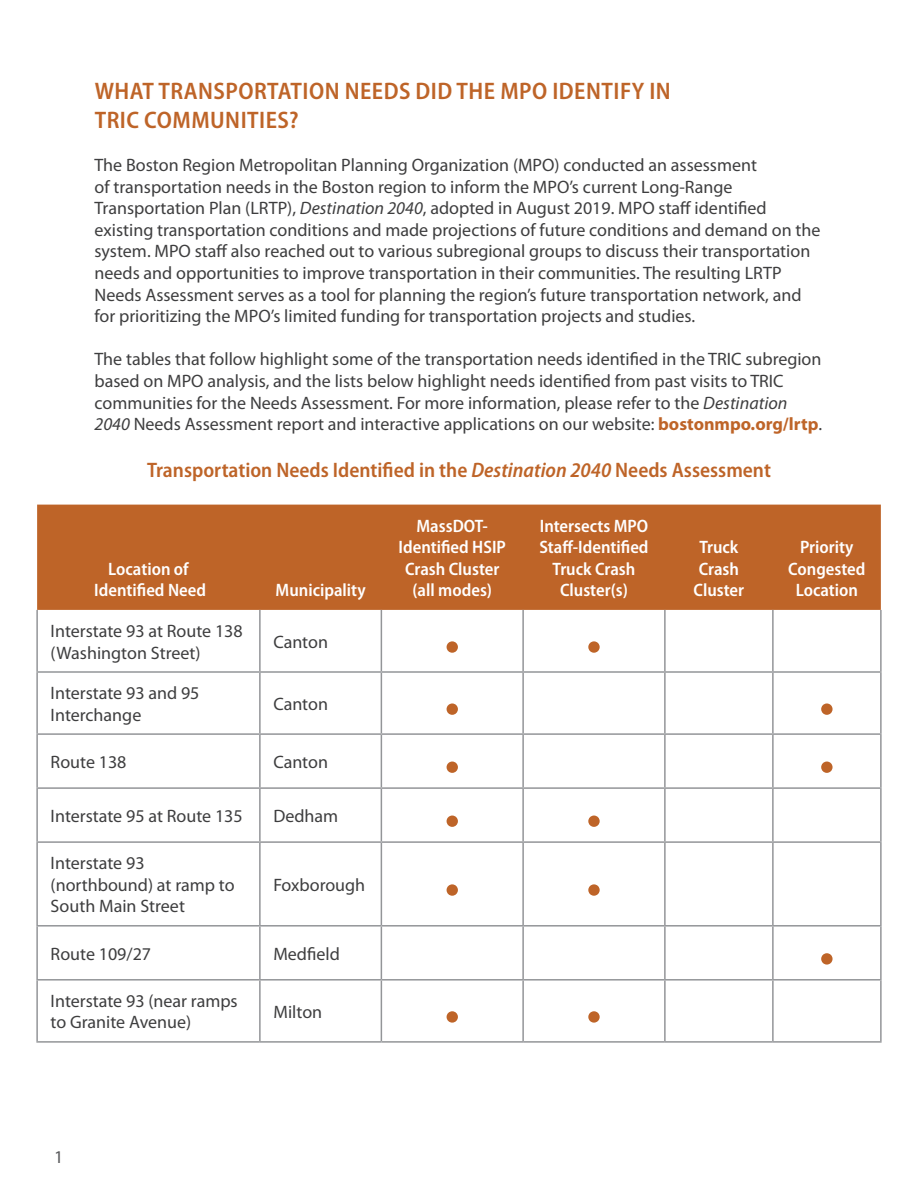
<style>
.page{position:relative;width:918px;height:1188px;background:#fff}
.page>*{position:absolute;margin:0;border:0;box-sizing:border-box;transform-origin:0 0}
.t1{font:54px "Myriad Pro";color:#be6428}
.t2{font:600 semi-condensed 24px "Myriad Pro";letter-spacing:.02em;color:#be6428}
.Figure{font:600 semi-condensed 21px "Myriad Pro";color:#be6428}
.Text{font:18px/21.6px "Myriad Pro";color:#3e3e3f}
.Text-2{font:600 semi-condensed 18px/21.6px "Myriad Pro";color:#fff;text-align:center}
.t3{font:18px "Myriad Pro";color:#57585a}
.s1{font-style:italic}
.s2{font-weight:700;color:#be6428}
</style>
<div class="page">
<div style="left:37px;top:505px;width:844px;height:105px;background:#be6428"></div>
<hr style="left:259px;top:610px;width:2px;height:61px;background:#939598">
<hr style="left:381px;top:610px;width:1px;height:61px;background:#939598">
<hr style="left:522px;top:610px;width:2px;height:61px;background:#939598">
<hr style="left:664px;top:610px;width:2px;height:61px;background:#939598">
<hr style="left:772px;top:610px;width:2px;height:61px;background:#939598">
<hr style="left:36px;top:671px;width:224px;height:2px;background:#939598">
<hr style="left:260px;top:671px;width:121px;height:2px;background:#939598">
<hr style="left:259px;top:673px;width:2px;height:60px;background:#939598">
<hr style="left:381px;top:671px;width:142px;height:2px;background:#939598">
<hr style="left:381px;top:673px;width:1px;height:60px;background:#939598">
<hr style="left:523px;top:671px;width:142px;height:2px;background:#939598">
<hr style="left:522px;top:673px;width:2px;height:60px;background:#939598">
<hr style="left:665px;top:671px;width:108px;height:2px;background:#939598">
<hr style="left:664px;top:673px;width:2px;height:60px;background:#939598">
<hr style="left:773px;top:671px;width:109px;height:2px;background:#939598">
<hr style="left:772px;top:673px;width:2px;height:60px;background:#939598">
<hr style="left:36px;top:733px;width:224px;height:2px;background:#939598">
<hr style="left:260px;top:733px;width:121px;height:2px;background:#939598">
<hr style="left:259px;top:735px;width:2px;height:52px;background:#939598">
<hr style="left:381px;top:733px;width:142px;height:2px;background:#939598">
<hr style="left:381px;top:735px;width:1px;height:52px;background:#939598">
<hr style="left:523px;top:733px;width:142px;height:2px;background:#939598">
<hr style="left:522px;top:735px;width:2px;height:52px;background:#939598">
<hr style="left:665px;top:733px;width:108px;height:2px;background:#939598">
<hr style="left:664px;top:735px;width:2px;height:52px;background:#939598">
<hr style="left:773px;top:733px;width:109px;height:2px;background:#939598">
<hr style="left:772px;top:735px;width:2px;height:52px;background:#939598">
<hr style="left:36px;top:787px;width:224px;height:2px;background:#939598">
<hr style="left:260px;top:787px;width:121px;height:2px;background:#939598">
<hr style="left:259px;top:789px;width:2px;height:52px;background:#939598">
<hr style="left:381px;top:787px;width:142px;height:2px;background:#939598">
<hr style="left:381px;top:789px;width:1px;height:52px;background:#939598">
<hr style="left:523px;top:787px;width:142px;height:2px;background:#939598">
<hr style="left:522px;top:789px;width:2px;height:52px;background:#939598">
<hr style="left:665px;top:787px;width:108px;height:2px;background:#939598">
<hr style="left:664px;top:789px;width:2px;height:52px;background:#939598">
<hr style="left:773px;top:787px;width:109px;height:2px;background:#939598">
<hr style="left:772px;top:789px;width:2px;height:52px;background:#939598">
<hr style="left:36px;top:841px;width:224px;height:2px;background:#939598">
<hr style="left:260px;top:841px;width:121px;height:2px;background:#939598">
<hr style="left:259px;top:843px;width:2px;height:82px;background:#939598">
<hr style="left:381px;top:841px;width:142px;height:2px;background:#939598">
<hr style="left:381px;top:843px;width:1px;height:82px;background:#939598">
<hr style="left:523px;top:841px;width:142px;height:2px;background:#939598">
<hr style="left:522px;top:843px;width:2px;height:82px;background:#939598">
<hr style="left:665px;top:841px;width:108px;height:2px;background:#939598">
<hr style="left:664px;top:843px;width:2px;height:82px;background:#939598">
<hr style="left:773px;top:841px;width:109px;height:2px;background:#939598">
<hr style="left:772px;top:843px;width:2px;height:82px;background:#939598">
<hr style="left:36px;top:925px;width:224px;height:2px;background:#939598">
<hr style="left:260px;top:925px;width:121px;height:2px;background:#939598">
<hr style="left:259px;top:927px;width:2px;height:52px;background:#939598">
<hr style="left:381px;top:925px;width:142px;height:2px;background:#939598">
<hr style="left:381px;top:927px;width:1px;height:52px;background:#939598">
<hr style="left:523px;top:925px;width:142px;height:2px;background:#939598">
<hr style="left:522px;top:927px;width:2px;height:52px;background:#939598">
<hr style="left:665px;top:925px;width:108px;height:2px;background:#939598">
<hr style="left:664px;top:927px;width:2px;height:52px;background:#939598">
<hr style="left:773px;top:925px;width:109px;height:2px;background:#939598">
<hr style="left:772px;top:927px;width:2px;height:52px;background:#939598">
<hr style="left:36px;top:979px;width:224px;height:2px;background:#939598">
<hr style="left:260px;top:979px;width:121px;height:2px;background:#939598">
<hr style="left:259px;top:981px;width:2px;height:60px;background:#939598">
<hr style="left:381px;top:979px;width:142px;height:2px;background:#939598">
<hr style="left:381px;top:981px;width:1px;height:60px;background:#939598">
<hr style="left:523px;top:979px;width:142px;height:2px;background:#939598">
<hr style="left:522px;top:981px;width:2px;height:60px;background:#939598">
<hr style="left:665px;top:979px;width:108px;height:2px;background:#939598">
<hr style="left:664px;top:981px;width:2px;height:60px;background:#939598">
<hr style="left:773px;top:979px;width:109px;height:2px;background:#939598">
<hr style="left:772px;top:981px;width:2px;height:60px;background:#939598">
<hr style="left:36px;top:1041px;width:224px;height:2px;background:#939598">
<hr style="left:260px;top:1041px;width:121px;height:2px;background:#939598">
<hr style="left:381px;top:1041px;width:142px;height:2px;background:#939598">
<hr style="left:523px;top:1041px;width:142px;height:2px;background:#939598">
<hr style="left:665px;top:1041px;width:108px;height:2px;background:#939598">
<hr style="left:773px;top:1041px;width:109px;height:2px;background:#939598">
<hr style="left:36px;top:610px;width:2px;height:61px;background:#939598">
<hr style="left:880px;top:610px;width:2px;height:61px;background:#939598">
<hr style="left:36px;top:673px;width:2px;height:60px;background:#939598">
<hr style="left:880px;top:673px;width:2px;height:60px;background:#939598">
<hr style="left:36px;top:735px;width:2px;height:52px;background:#939598">
<hr style="left:880px;top:735px;width:2px;height:52px;background:#939598">
<hr style="left:36px;top:789px;width:2px;height:52px;background:#939598">
<hr style="left:880px;top:789px;width:2px;height:52px;background:#939598">
<hr style="left:36px;top:843px;width:2px;height:82px;background:#939598">
<hr style="left:880px;top:843px;width:2px;height:82px;background:#939598">
<hr style="left:36px;top:927px;width:2px;height:52px;background:#939598">
<hr style="left:880px;top:927px;width:2px;height:52px;background:#939598">
<hr style="left:36px;top:981px;width:2px;height:60px;background:#939598">
<hr style="left:880px;top:981px;width:2px;height:60px;background:#939598">
<p class="t2" style="left:95px;top:78px;width:578px">WHAT TRANSPORTATION NEEDS DID THE MPO IDENTIFY IN</p>
<p class="t2" style="left:95px;top:107px;width:206px">TRIC COMMUNITIES?</p>
<p class="Text" style="left:94px;top:155px;width:727px">The Boston Region Metropolitan Planning Organization (MPO) conducted an assessment<br>of transportation needs in the Boston region to inform the MPO’s current Long-Range Transportation Plan (LRTP), <span class="s1">Destination 2040</span>, adopted in August 2019. MPO staff identified existing transportation conditions and made projections of future conditions and demand on the system. MPO staff also reached out to various subregional groups to discuss their transportation needs and opportunities to improve transportation in their communities. The resulting LRTP Needs Assessment serves as a tool for planning the region’s future transportation network, and for prioritizing the MPO’s limited funding for transportation projects and studies.</p>
<p class="Text" style="left:94px;top:349px;width:729px">The tables that follow highlight some of the transportation needs identified in the TRIC subregion based on MPO analysis, and the lists below highlight needs identified from past visits to TRIC communities for the Needs Assessment. For more information, please refer to the <span class="s1">Destination 2040</span> Needs Assessment report and interactive applications on our website: <span class="s2">bostonmpo.org/lrtp</span>.</p>
<p class="Figure" style="left:147px;top:458px;width:625px">Transportation Needs Identified in the <span class="s1">Destination 2040</span> Needs Assessment</p>
<p class="Text-2" style="left:108px;top:558px;width:82px">Location of</p>
<p class="Text-2" style="left:94px;top:580px;width:113px">Identified Need</p>
<p class="Text-2" style="left:276px;top:580px;width:92px">Municipality</p>
<p class="Text-2" style="left:399px;top:515px;width:109px">MassDOT-<br>Identified HSIP<br>Crash Cluster (all modes)</p>
<p class="Text-2" style="left:539px;top:515px;width:111px">Intersects MPO<br>Staff-Identified<br>Truck Crash<br>Cluster(s)</p>
<p class="Text-2" style="left:694px;top:537px;width:52px">Truck<br>Crash<br>Cluster</p>
<p class="Text-2" style="left:788px;top:537px;width:79px">Priority<br>Congested<br>Location</p>
<p class="Text" style="left:51px;top:620px;width:194px">Interstate 93 at Route 138 (Washington Street)</p>
<p class="Text" style="left:273px;top:631px;width:56px">Canton</p>
<p class="t1" style="left:445px;top:614px;width:17px">•</p>
<p class="t1" style="left:586px;top:614px;width:17px">•</p>
<p class="Text" style="left:51px;top:683px;width:150px">Interstate 93 and 95<br>Interchange</p>
<p class="Text" style="left:273px;top:693px;width:56px">Canton</p>
<p class="t1" style="left:445px;top:676px;width:17px">•</p>
<p class="t1" style="left:819px;top:676px;width:17px">•</p>
<p class="Text" style="left:51px;top:751px;width:77px">Route 138</p>
<p class="Text" style="left:273px;top:751px;width:56px">Canton</p>
<p class="t1" style="left:445px;top:734px;width:17px">•</p>
<p class="t1" style="left:819px;top:734px;width:17px">•</p>
<p class="Text" style="left:51px;top:805px;width:194px">Interstate 95 at Route 135</p>
<p class="Text" style="left:273px;top:805px;width:66px">Dedham</p>
<p class="t1" style="left:445px;top:788px;width:17px">•</p>
<p class="t1" style="left:586px;top:788px;width:17px">•</p>
<p class="Text" style="left:51px;top:853px;width:186px">Interstate 93 (northbound) at ramp to<br>South Main Street</p>
<p class="Text" style="left:273px;top:874px;width:93px">Foxborough</p>
<p class="t1" style="left:445px;top:857px;width:17px">•</p>
<p class="t1" style="left:586px;top:857px;width:17px">•</p>
<p class="Text" style="left:51px;top:943px;width:102px">Route 109/27</p>
<p class="Text" style="left:273px;top:943px;width:68px">Medfield</p>
<p class="t1" style="left:819px;top:925px;width:17px">•</p>
<p class="Text" style="left:51px;top:990px;width:189px">Interstate 93 (near ramps to Granite Avenue)</p>
<p class="Text" style="left:273px;top:1001px;width:50px">Milton</p>
<p class="t1" style="left:445px;top:984px;width:17px">•</p>
<p class="t1" style="left:586px;top:984px;width:17px">•</p>
<p class="t3" style="left:54px;top:1147px;width:11px">1</p>
</div>
